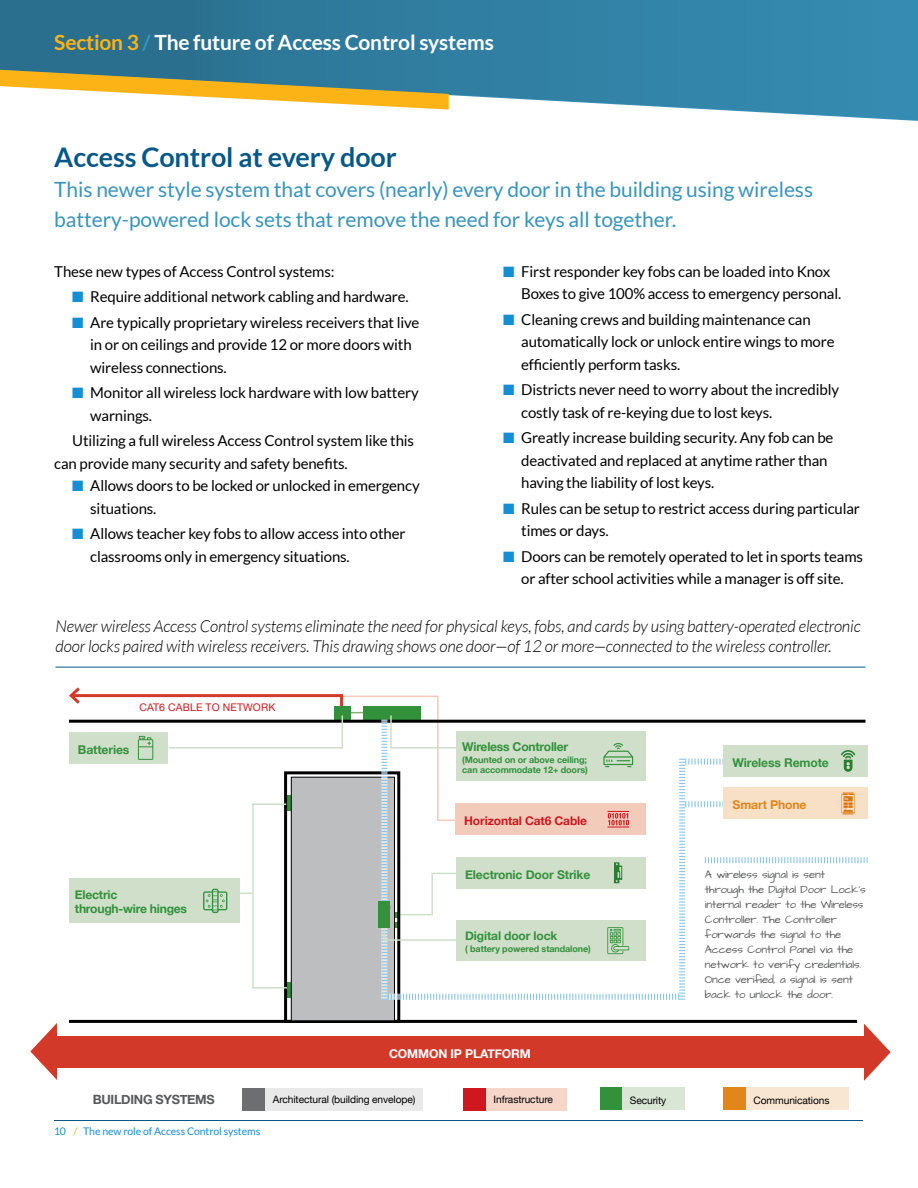
<style>
.page{position:relative;width:918px;height:1188px;background:#fff}
.page>*{position:absolute;margin:0;border:0;box-sizing:border-box;transform-origin:0 0}
.t1{font:700 27px "Lato";letter-spacing:-.005em;color:#075887}
.t2{font:21px/30px "Lato";letter-spacing:-.005em;color:#3994bc}
.t3{font:700 21px "Lato";letter-spacing:-.01em;color:#fff}
.t4{font:italic 300 16.5px/19.5px "Lato";letter-spacing:-.01em;color:#000}
.t5{font:15px/22.5px "Lato";letter-spacing:-.01em;color:#000}
.t6{font:700 12.75px "Helvetica Neue";letter-spacing:-.025em;color:#58595b}
.t7{font:700 12.15px/13.5px "Helvetica Neue";letter-spacing:-.02em;color:#33913c}
.t8{font:700 12.15px "Helvetica Neue";letter-spacing:-.01em;color:#fff}
.t9{font:700 12.15px "Helvetica Neue";letter-spacing:-.01em;color:#e0861a}
.t10{font:700 12px "Helvetica Neue";letter-spacing:-.01em;color:#ce171e}
.t11{font:700 12px "Helvetica Neue";letter-spacing:-.01em;color:#33913c}
.t12{font:11.25px/15px "Architects Daughter";letter-spacing:-.01em;color:#58595b}
.t13{font:10.5px "Lato";letter-spacing:-.01em;color:#158ed4}
.t14{font:10.5px "Helvetica Neue";letter-spacing:.01em;color:#ce171e}
.t15{font:10.2px "Helvetica Neue";letter-spacing:-.01em;color:#000}
.t16{font:700 9px/10.5px "Helvetica Neue";letter-spacing:-.01em;color:#33913c}
.s1{color:#fcb316}
.s2{color:#3994bc}
.s3{color:#158ed4}
</style>
<div class="page">
<hr style="left:54px;top:1120px;width:809px;height:1px;background:#075887">
<svg style="left:0;top:0;width:918px;height:121px;background:#488dac"></svg>
<svg style="left:0;top:70px;width:449px;height:40px"></svg>
<hr style="left:55px;top:667px;width:810px;height:1px;background:#075887">
<hr style="left:343px;top:696px;width:94px;height:1px;background:#f3cbbb">
<hr style="left:437px;top:696px;width:2px;height:125px;background:#f3cbbb">
<div style="left:286px;top:796px;width:5px;height:15px;background:#33913c"></div>
<div style="left:286px;top:982px;width:5px;height:15px;background:#33913c"></div>
<hr style="left:340px;top:696px;width:3px;height:22px;background:#d23929">
<hr style="left:71px;top:694px;width:272px;height:3px;background:#d23929">
<svg style="left:69px;top:687px;width:14px;height:17px"></svg>
<svg style="left:350px;top:712px;width:13px;height:1px"></svg>
<div style="left:69px;top:878px;width:170px;height:45px;background:#cfdfca"></div>
<div style="left:55px;top:1036px;width:809px;height:32px;background:#d23929"></div>
<div style="left:69px;top:732px;width:99px;height:32px;background:#cfdfca"></div>
<svg style="left:203px;top:889px;width:24px;height:24px"></svg>
<svg style="left:138px;top:736px;width:15px;height:24px"></svg>
<div style="left:463px;top:1088px;width:23px;height:23px;background:#ce171e"></div>
<div style="left:486px;top:1088px;width:81px;height:23px;background:#f6d6c9"></div>
<hr style="left:69px;top:1020px;width:788px;height:3px;background:#000">
<div style="left:284px;top:771px;width:116px;height:252px;border:3px solid #000"></div>
<div style="left:291px;top:777px;width:104px;height:244px;background:#bcbec0"></div>
<div style="left:291px;top:777px;width:104px;height:244px;border:1px solid #000"></div>
<div style="left:363px;top:706px;width:57px;height:15px;background:#33913c"></div>
<div style="left:334px;top:706px;width:16px;height:15px;background:#33913c"></div>
<div style="left:242px;top:1088px;width:23px;height:23px;background:#6d6e71"></div>
<div style="left:265px;top:1088px;width:158px;height:23px;background:#e9e9ea"></div>
<hr style="left:253px;top:987px;width:34px;height:2px;background:#cfdfca">
<svg style="left:239px;top:893px;width:13px;height:1px"></svg>
<hr style="left:252px;top:803px;width:34px;height:2px;background:#cfdfca">
<hr style="left:252px;top:803px;width:2px;height:186px;background:#cfdfca">
<hr style="left:169px;top:747px;width:174px;height:2px;background:#cfdfca">
<svg style="left:30px;top:1023px;width:27px;height:57px"></svg>
<svg style="left:864px;top:1024px;width:27px;height:57px"></svg>
<hr style="left:69px;top:720px;width:796px;height:3px;background:#000">
<hr style="left:342px;top:715px;width:1px;height:34px;background:#cfdfca">
<hr style="left:390px;top:715px;width:2px;height:34px;background:#cfdfca">
<svg style="left:381px;top:720px;width:487px;height:280px"></svg>
<hr style="left:383px;top:939px;width:73px;height:2px;background:#cfdfca">
<div style="left:723px;top:1088px;width:23px;height:22px;background:#e0861a"></div>
<div style="left:746px;top:1088px;width:102px;height:22px;background:#f9e6d2"></div>
<div style="left:379px;top:901px;width:11px;height:26px;background:#33913c"></div>
<div style="left:600px;top:1088px;width:22px;height:22px;background:#33913c"></div>
<div style="left:622px;top:1088px;width:63px;height:22px;background:#d9e5d5"></div>
<h2 class="t3" style="left:54px;top:30px;width:441px"><span class="s1">Section 3</span> <span class="s2">/</span> The future of Access Control systems</h2>
<h1 class="t1" style="left:54px;top:142px;width:344px">Access Control at every door</h1>
<h2 class="t2" style="left:54px;top:175px;width:760px">This newer style system that covers (nearly) every door in the building using wireless battery-powered lock sets that remove the need for keys all together.</h2>
<p class="t5" style="left:54px;top:260px;width:282px">These new types of Access Control systems:</p>
<p class="t5" style="left:72px;top:285px;width:338px"><span class="s3">■</span> Require additional network cabling and hardware.</p>
<p class="t5" style="left:90px;top:311px;width:331px;text-indent:-18px"><span class="s3">■</span> Are typically proprietary wireless receivers that live in or on ceilings and provide 12 or more doors with wireless connections.</p>
<p class="t5" style="left:90px;top:381px;width:330px;text-indent:-18px"><span class="s3">■</span> Monitor all wireless lock hardware with low battery warnings.</p>
<p class="t5" style="left:54px;top:429px;width:361px;text-indent:18px">Utilizing a full wireless Access Control system like this can provide many security and safety benefits.</p>
<p class="t5" style="left:90px;top:474px;width:331px;text-indent:-18px"><span class="s3">■</span> Allows doors to be locked or unlocked in emergency situations.</p>
<p class="t5" style="left:90px;top:522px;width:317px;text-indent:-18px"><span class="s3">■</span> Allows teacher key fobs to allow access into other classrooms only in emergency situations.</p>
<p class="t5" style="left:521px;top:260px;width:322px;text-indent:-18px"><span class="s3">■</span> First responder key fobs can be loaded into Knox<br>Boxes to give 100% access to emergency personal.</p>
<p class="t5" style="left:521px;top:308px;width:315px;text-indent:-18px"><span class="s3">■</span> Cleaning crews and building maintenance can automatically lock or unlock entire wings to more efficiently perform tasks.</p>
<p class="t5" style="left:521px;top:378px;width:319px;text-indent:-18px"><span class="s3">■</span> Districts never need to worry about the incredibly costly task of re-keying due to lost keys.</p>
<p class="t5" style="left:521px;top:426px;width:314px;text-indent:-18px"><span class="s3">■</span> Greatly increase building security. Any fob can be deactivated and replaced at anytime rather than having the liability of lost keys.</p>
<p class="t5" style="left:521px;top:497px;width:340px;text-indent:-18px"><span class="s3">■</span> Rules can be setup to restrict access during particular times or days.</p>
<p class="t5" style="left:503px;top:545px;width:361px;text-align:center"><span class="s3">■</span> Doors can be remotely operated to let in sports teams or after school activities while a manager is off site.</p>
<p class="t4" style="left:55px;top:617px;width:807px">Newer wireless Access Control systems eliminate the need for physical keys, fobs, and cards by using battery-operated electronic door locks paired with wireless receivers. This drawing shows one door—of 12 or more—connected to the wireless controller.</p>
<p class="t14" style="left:139px;top:700px;width:137px">CAT6 CABLE TO NETWORK</p>
<p class="t7" style="left:78px;top:743px;width:53px">Batteries</p>
<p class="t7" style="left:75px;top:888px;width:114px">Electric through-wire hinges</p>
<p class="t7" style="left:462px;top:740px;width:108px">Wireless Controller</p>
<p class="t16" style="left:462px;top:754px;width:127px">(Mounted on or above ceiling; can accommodate 12+ doors)</p>
<p class="t10" style="left:464px;top:811px;width:124px">Horizontal Cat6 Cable</p>
<p class="t7" style="left:465px;top:869px;width:127px">Electronic Door Strike</p>
<p class="t11" style="left:465px;top:927px;width:94px">Digital door lock</p>
<p class="t16" style="left:465px;top:944px;width:127px">( battery powered standalone)</p>
<p class="t8" style="left:389px;top:1044px;width:143px">COMMON IP PLATFORM</p>
<p class="t7" style="left:733px;top:756px;width:98px">Wireless Remote</p>
<p class="t9" style="left:733px;top:796px;width:75px">Smart Phone</p>
<p class="t12" style="left:705px;top:867px;width:162px">A wireless signal is sent through the Digital Door Lock’s internal reader to the Wireless<br>Controller. The Controller forwards the signal to the<br>Access Control Panel via the network to verify credentials.<br>Once verified, a signal is sent back to unlock the door.</p>
<p class="t6" style="left:93px;top:1090px;width:123px">BUILDING SYSTEMS</p>
<p class="t15" style="left:273px;top:1092px;width:144px">Architectural (building envelope)</p>
<p class="t15" style="left:494px;top:1092px;width:61px">Infrastructure</p>
<p class="t15" style="left:754px;top:1093px;width:77px">Communications</p>
<p class="t15" style="left:630px;top:1093px;width:38px">Security</p>
<p class="t13" style="left:54px;top:1125px;width:208px">10 <span class="s1">/</span> The new role of Access Control systems</p>
</div>
